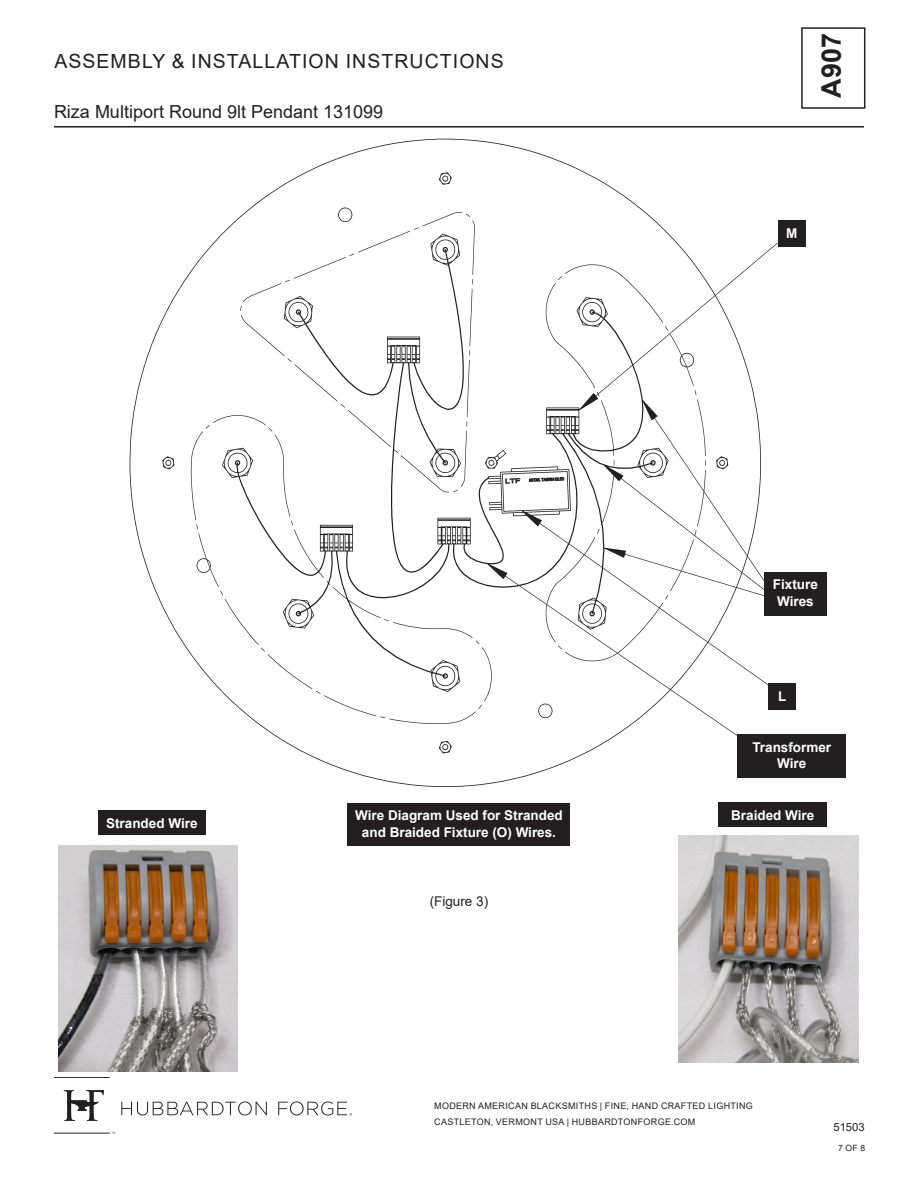
<style>
.page{position:relative;width:918px;height:1188px;background:#fff}
.page>*{position:absolute;margin:0;border:0;box-sizing:border-box;transform-origin:0 0}
.t1{font:700 27px "Arial";color:#231f20}
.t2{font:19.5px "Arial";letter-spacing:.055em;color:#231f20}
.t3{font:18px "Arial";color:#231f20}
.slope_ceiling_line{font:700 13.5px/16.2px "Arial";color:#fff;text-align:center}
.slope_ceiling_line-2{font:13.5px "Arial";color:#231f20}
.t4{font:11.25px "Arial";color:#231f20}
.t5{font:9px/16px "Arial";letter-spacing:.035em;color:#231f20}
.t6{font:8.7px "Arial";color:#231f20}
</style>
<div class="page">
<div style="left:801px;top:27px;width:64px;height:82px;border:2px solid #231f20"></div>
<hr style="left:54px;top:126px;width:810px;height:2px;background:#231f20">
<svg style="left:121px;top:1101px;width:146px;height:14px"></svg>
<hr style="left:54px;top:1133px;width:56px;height:1px;background:#231f20">
<hr style="left:54px;top:1077px;width:56px;height:1px;background:#231f20">
<svg style="left:64px;top:1090px;width:40px;height:31px"></svg>
<svg style="left:278px;top:1101px;width:74px;height:15px"></svg>
<img style="left:129px;top:138px;width:658px;height:649px">
<div style="left:764px;top:572px;width:63px;height:44px;background:#231f20"></div>
<div style="left:778px;top:220px;width:28px;height:26px;background:#231f20"></div>
<div style="left:738px;top:734px;width:108px;height:44px;background:#231f20"></div>
<div style="left:348px;top:803px;width:222px;height:42px;background:#231f20"></div>
<img style="left:58px;top:845px;width:180px;height:227px">
<img style="left:679px;top:836px;width:179px;height:226px">
<div style="left:98px;top:811px;width:108px;height:24px;background:#231f20"></div>
<div style="left:719px;top:803px;width:108px;height:24px;background:#231f20"></div>
<div style="left:769px;top:684px;width:27px;height:26px;background:#231f20"></div>
<h2 class="t2" style="left:54px;top:48px;width:451px">ASSEMBLY &amp; INSTALLATION INSTRUCTIONS</h2>
<h3 class="t3" style="left:54px;top:99px;width:331px">Riza Multiport Round 9lt Pendant 131099</h3>
<p class="slope_ceiling_line" style="left:106px;top:815px;width:93px">Stranded Wire</p>
<p class="slope_ceiling_line" style="left:355px;top:808px;width:209px">Wire Diagram Used for Stranded and Braided Fixture (O) Wires.</p>
<p class="slope_ceiling_line-2" style="left:430px;top:892px;width:60px">(Figure 3)</p>
<h1 class="t1" style="left:812px;top:98px;width:66px;rotate:-90deg">A907</h1>
<p class="slope_ceiling_line" style="left:786px;top:225px;width:13px">M</p>
<p class="slope_ceiling_line" style="left:773px;top:577px;width:47px">Fixture<br>Wires</p>
<p class="slope_ceiling_line" style="left:778px;top:688px;width:10px">L</p>
<p class="slope_ceiling_line" style="left:752px;top:739px;width:80px">Transformer<br>Wire</p>
<p class="slope_ceiling_line" style="left:731px;top:807px;width:85px">Braided Wire</p>
<p class="t5" style="left:434px;top:1097px;width:320px">MODERN AMERICAN BLACKSMITHS | FINE, HAND CRAFTED LIGHTING<br>CASTLETON, VERMONT USA | HUBBARDTONFORGE.COM</p>
<p class="t4" style="left:833px;top:1119px;width:33px">51503</p>
<p class="t6" style="left:838px;top:1142px;width:29px">7 OF 8</p>
</div>
